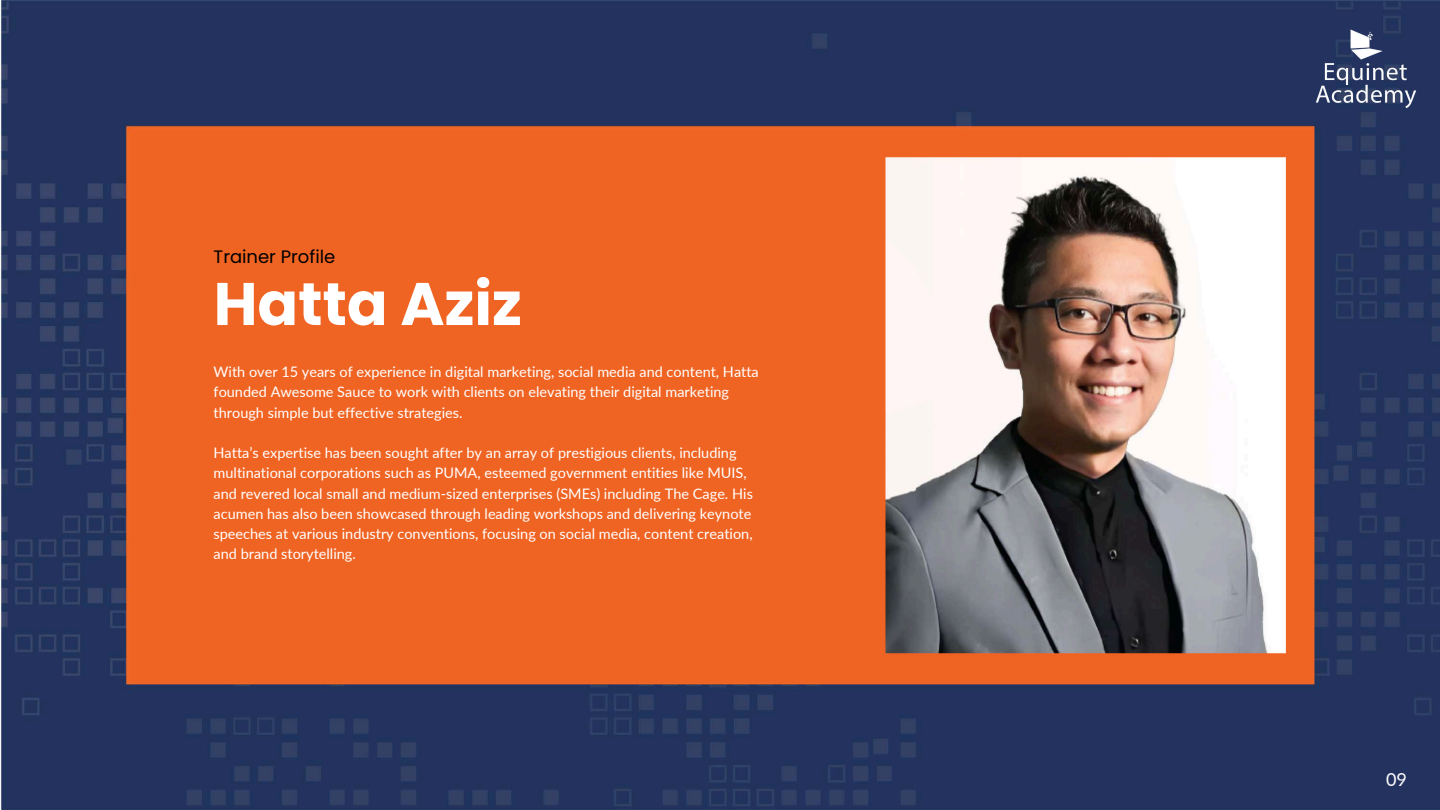
<style>
.page{position:relative;width:1440px;height:810px;background:#fff}
.page>*{position:absolute;margin:0;border:0;box-sizing:border-box;transform-origin:0 0}
.t1{font:700 60px "Poppins";color:#fff}
.t2{font:18px "Poppins";color:#000}
.t3{font:18px "Lato";color:#fefefe}
.t4{font:14.5px/20.2px "Lato";color:#fff}
</style>
<div class="page">
<img style="left:0;top:0;width:1440px;height:810px">
<img style="left:1298px;top:0;width:123px;height:138px">
<img style="left:855px;top:127px;width:462px;height:558px">
<p class="t2" style="left:214px;top:244px;width:123px">Trainer Profile</p>
<h1 class="t1" style="left:214px;top:262px;width:310px">Hatta Aziz</h1>
<p class="t4" style="left:214px;top:361px;width:547px">With over 15 years of experience in digital marketing, social media and content, Hatta founded Awesome Sauce to work with clients on elevating their digital marketing through simple but effective strategies.</p>
<p class="t4" style="left:214px;top:442px;width:541px">Hatta’s expertise has been sought after by an array of prestigious clients, including multinational corporations such as PUMA, esteemed government entities like MUIS, and revered local small and medium-sized enterprises (SMEs) including The Cage. His acumen has also been showcased through leading workshops and delivering keynote speeches at various industry conventions, focusing on social media, content creation, and brand storytelling.</p>
<p class="t3" style="left:1386px;top:769px;width:22px">09</p>
</div>
